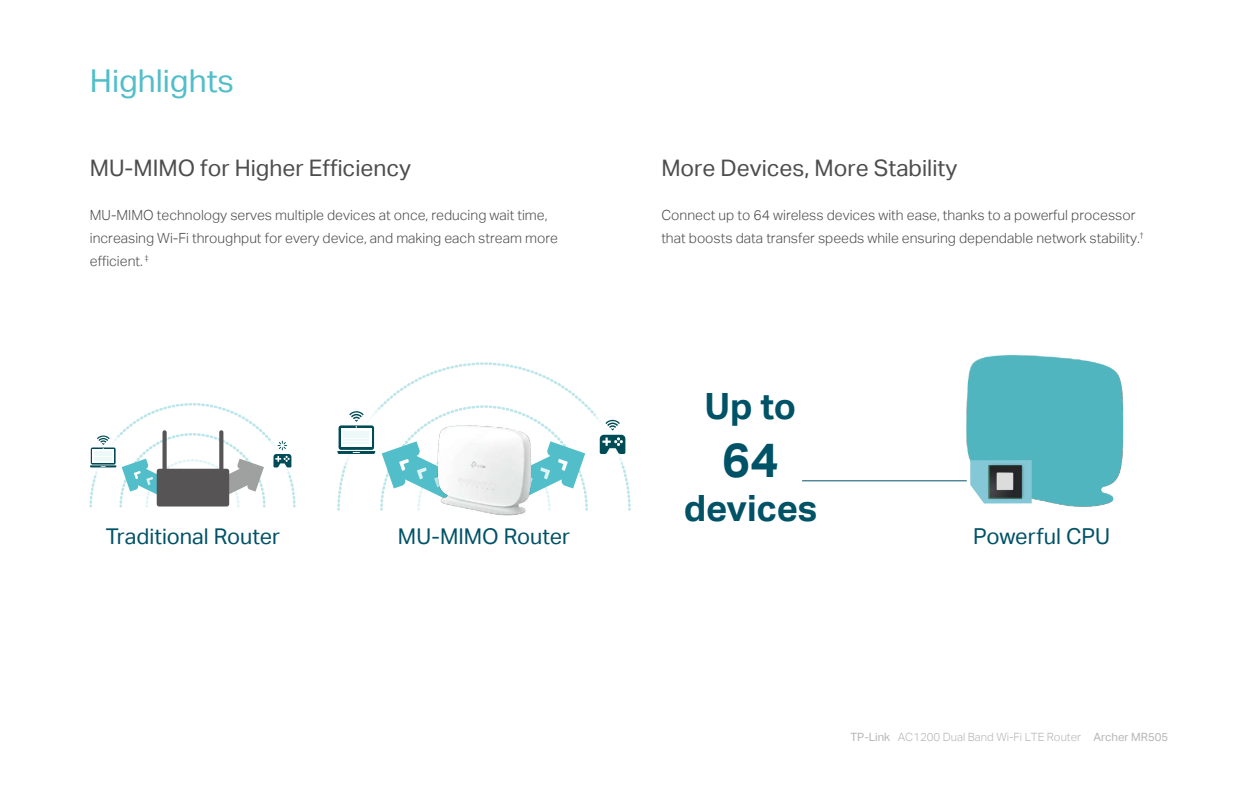
<style>
.page{position:relative;width:1260px;height:788px;background:#fff}
.page>*{position:absolute;margin:0;border:0;box-sizing:border-box;transform-origin:0 0}
.t1{font:48.21px "TP Link Aktiv Bold";color:#005267}
.t2{font:36.23px "TP Link Aktiv Bold";letter-spacing:-.01em;color:#005267}
.t3{font:31.5px "TP Link Aktiv Regular";color:#51beca}
.t4{font:22.75px "TP Link Aktiv Regular";color:#4d4d4d}
.t5{font:21.96px "TP Link Aktiv Regular";letter-spacing:-.005em;color:#005267}
.t6{font:21.7px "TP Link Aktiv Regular";color:#005267}
.t7{font:14px/22.8px "TP Link Aktiv Light";color:#4d4d4d}
.t8{font:11.38px "TP Link Aktiv Light";color:#b5b5b5}
.s1{font-family:"TP Link Aktiv Regular"}
</style>
<div class="page">
<hr style="left:802px;top:480px;width:165px;height:1px;background:#005267">
<img style="left:950px;top:355px;width:174px;height:152px">
<svg style="left:970px;top:460px;width:13px;height:43px"></svg>
<img style="left:983px;top:451px;width:53px;height:56px">
<div style="left:997px;top:473px;width:16px;height:16px;background:#dcdcdd"></div>
<svg style="left:381px;top:362px;width:250px;height:144px"></svg>
<svg style="left:337px;top:405px;width:251px;height:105px"></svg>
<div style="left:344px;top:431px;width:25px;height:7px;background:#edf8f9"></div>
<hr style="left:344px;top:439px;width:25px;height:2px;background:#51beca">
<hr style="left:344px;top:442px;width:25px;height:2px;background:#51beca">
<svg style="left:600px;top:420px;width:25px;height:34px"></svg>
<svg style="left:89px;top:403px;width:207px;height:104px"></svg>
<img style="left:438px;top:424px;width:92px;height:92px">
<div style="left:157px;top:468px;width:72px;height:38px;background:#565455;border-radius:2px"></div>
<svg style="left:163px;top:430px;width:4px;height:42px"></svg>
<svg style="left:219px;top:430px;width:4px;height:42px"></svg>
<h3 class="t3" style="left:90px;top:62px;width:146px">Highlights</h3>
<h3 class="t4" style="left:90px;top:154px;width:323px">MU-MIMO for Higher Efficiency</h3>
<p class="t7" style="left:90px;top:204px;width:470px">MU-MIMO technology serves multiple devices at once, reducing wait time, increasing Wi-Fi throughput for every device, and making each stream more efficient. <sup>‡</sup></p>
<p class="t7" style="left:661px;top:204px;width:484px">Connect up to 64 wireless devices with ease, thanks to a powerful processor that boosts data transfer speeds while ensuring dependable network stability.<sup>†</sup></p>
<h3 class="t4" style="left:661px;top:154px;width:297px">More Devices, More Stability</h3>
<h3 class="t6" style="left:106px;top:524px;width:176px">Traditional Router</h3>
<h3 class="t6" style="left:398px;top:524px;width:174px">MU-MIMO Router</h3>
<h2 class="t2" style="left:705px;top:385px;width:93px">Up to</h2>
<h1 class="t1" style="left:722px;top:432px;width:59px">64</h1>
<h2 class="t2" style="left:684px;top:487px;width:135px">devices</h2>
<h3 class="t5" style="left:973px;top:523px;width:139px">Powerful CPU</h3>
<p class="t8" style="left:850px;top:730px;width:319px"><span class="s1">TP-Link</span> AC1200 Dual Band Wi-Fi LTE Router <span class="s1">Archer MR505</span></p>
</div>
